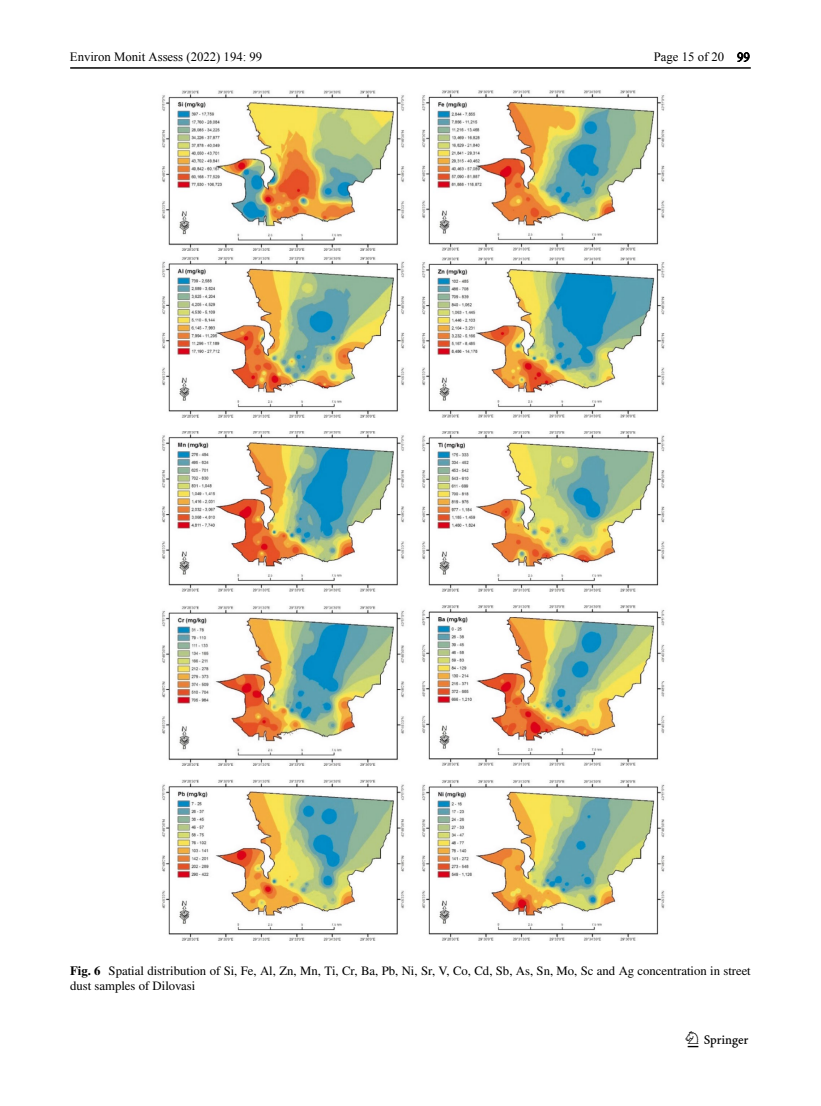
<style>
.page{position:relative;width:821px;height:1106px;background:#fff}
.page>*{position:absolute;margin:0;border:0;box-sizing:border-box;transform-origin:0 0}
.t1{font:22.5px "Springnew Regular 3";color:#000}
.t2{font:12.75px/15px "STIX";color:#000}
.t3{font:12.75px "Times New Roman";color:#000}
.s1{font-weight:700}
</style>
<div class="page">
<hr style="left:70px;top:67px;width:680px;height:2px;background:#000">
<img style="left:162px;top:90px;width:503px;height:160px">
<img style="left:162px;top:257px;width:503px;height:160px">
<img style="left:162px;top:431px;width:503px;height:161px">
<img style="left:162px;top:605px;width:503px;height:161px">
<img style="left:162px;top:779px;width:503px;height:161px">
<p class="t3" style="left:70px;top:52px;width:194px">Environ Monit Assess (2022) 194: 99</p>
<p class="t3" style="left:654px;top:52px;width:97px">Page 15 of 20 99</p>
<p class="t2" style="left:70px;top:964px;width:682px"><span class="s1">Fig. 6</span> Spatial distribution of Si, Fe, Al, Zn, Mn, Ti, Cr, Ba, Pb, Ni, Sr, V, Co, Cd, Sb, As, Sn, Mo, Sc and Ag concentration in street dust samples of Dilovasi</p>
<h1 class="t1" style="left:687px;top:1031px;width:62px">1 3</h1>
</div>
